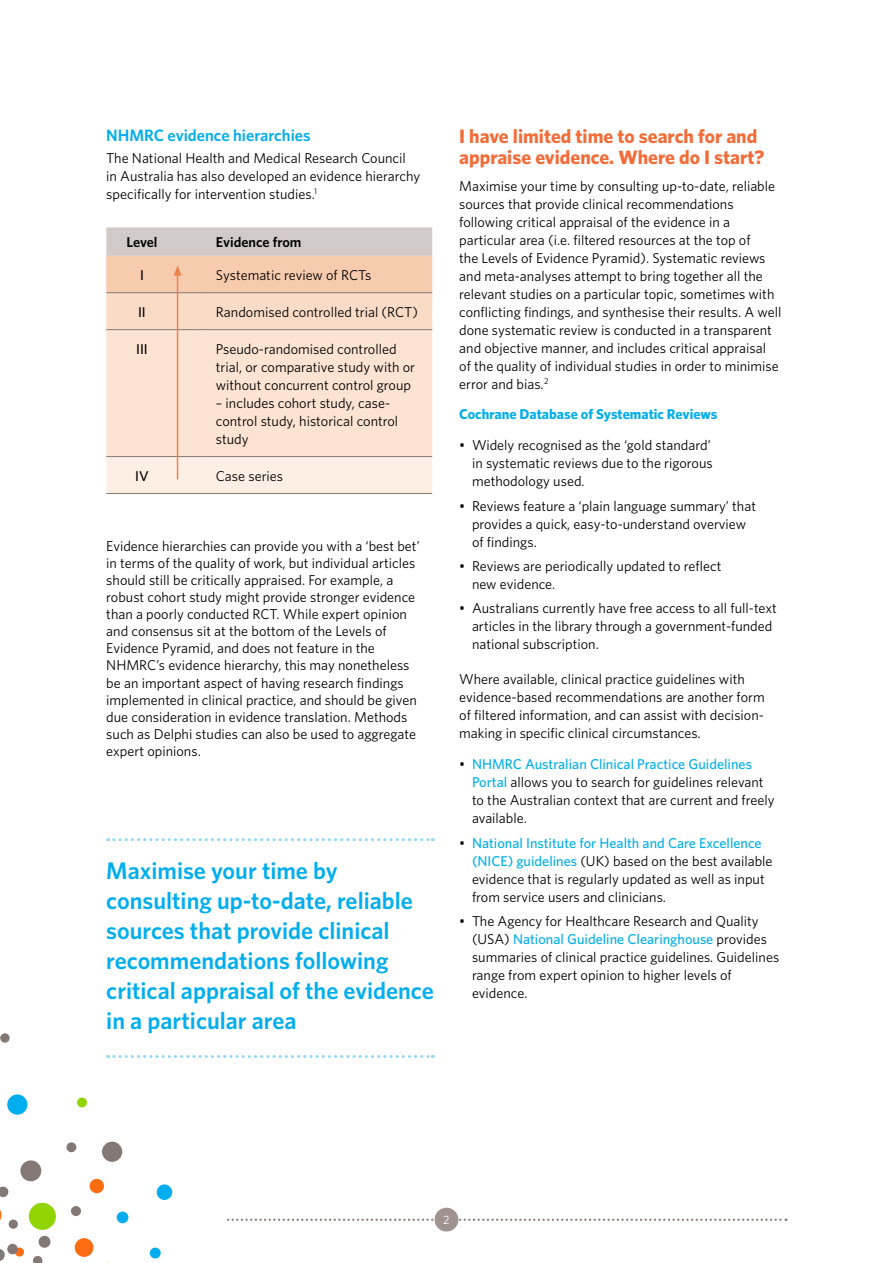
<style>
.page{position:relative;width:893px;height:1263px;background:#fff}
.page>*{position:absolute;margin:0;border:0;box-sizing:border-box;transform-origin:0 0}
.t1{font:600 24px/30px "Whitney";color:#00aeef}
.t2{font:700 19.5px/21px "Whitney";color:#f36c38}
.t3{font:600 16.5px "Whitney";color:#00aeef}
.t4{font:14.25px/18px "Whitney";color:#000}
.t5{font:700 14.25px "Whitney";color:#00aeef}
.t6{font:600 14.25px "Whitney";color:#000}
.t7{font:500 14.25px "Whitney";color:#000}
.t8{font:12px "Whitney";color:#fff}
.s1{font-weight:500;color:#00aeef}
</style>
<div class="page">
<svg style="left:227px;top:1218px;width:559px;height:3px"></svg>
<div style="left:435px;top:1208px;width:23px;height:23px;background:#9f928f;border-radius:50%"></div>
<div style="left:9px;top:1219px;width:9px;height:10px;background:#847875;border-radius:50%"></div>
<div style="left:0;top:1033px;width:10px;height:10px;background:#847875;border-radius:50%"></div>
<div style="left:90px;top:1179px;width:14px;height:14px;background:#ff6c11;border-radius:50%"></div>
<div style="left:15px;top:1247px;width:9px;height:9px;background:#ff6c11;border-radius:50%"></div>
<div style="left:39px;top:1236px;width:12px;height:12px;background:#847875;border-radius:50%"></div>
<svg style="left:0;top:1186px;width:8px;height:11px"></svg>
<div style="left:117px;top:1211px;width:11px;height:12px;background:#00aeef;border-radius:50%"></div>
<div style="left:71px;top:1206px;width:10px;height:10px;background:#847875;border-radius:50%"></div>
<div style="left:67px;top:1142px;width:9px;height:10px;background:#847875;border-radius:50%"></div>
<div style="left:77px;top:1097px;width:10px;height:10px;background:#91d400;border-radius:50%"></div>
<svg style="left:33px;top:1256px;width:9px;height:7px"></svg>
<div style="left:150px;top:1247px;width:11px;height:11px;background:#00aeef;border-radius:50%"></div>
<div style="left:20px;top:1160px;width:21px;height:21px;background:#847875;border-radius:50%"></div>
<svg style="left:0;top:1249px;width:5px;height:12px"></svg>
<div style="left:7px;top:1094px;width:20px;height:21px;background:#00aeef;border-radius:50%"></div>
<div style="left:102px;top:1142px;width:20px;height:20px;background:#847875;border-radius:50%"></div>
<div style="left:29px;top:1203px;width:27px;height:27px;background:#91d400;border-radius:50%"></div>
<div style="left:75px;top:1238px;width:18px;height:19px;background:#ff6c11;border-radius:50%"></div>
<div style="left:7px;top:1244px;width:11px;height:10px;background:#847875;border-radius:50%"></div>
<div style="left:157px;top:1184px;width:15px;height:16px;background:#00aeef;border-radius:50%"></div>
<svg style="left:108px;top:838px;width:325px;height:3px"></svg>
<svg style="left:108px;top:1055px;width:325px;height:3px"></svg>
<hr style="left:106px;top:493px;width:97px;height:1px;background:#887975">
<hr style="left:203px;top:493px;width:229px;height:1px;background:#887975">
<svg style="left:106px;top:227px;width:326px;height:266px;background:#f5dccb"></svg>
<p class="t3" style="left:106px;top:124px;width:206px">NHMRC evidence hierarchies</p>
<p class="t4" style="left:106px;top:149px;width:315px">The National Health and Medical Research Council in Australia has also developed an evidence hierarchy specifically for intervention studies.<sup>1</sup></p>
<p class="t6" style="left:126px;top:233px;width:33px">Level</p>
<p class="t6" style="left:216px;top:233px;width:87px">Evidence from</p>
<p class="t7" style="left:140px;top:266px;width:5px">I</p>
<p class="t4" style="left:216px;top:266px;width:157px">Systematic review of RCTs</p>
<p class="t7" style="left:138px;top:302px;width:9px">II</p>
<p class="t4" style="left:216px;top:303px;width:204px">Randomised controlled trial (RCT)</p>
<p class="t7" style="left:136px;top:339px;width:13px">III</p>
<p class="t4" style="left:216px;top:339px;width:201px">Pseudo-randomised controlled trial, or comparative study with or without concurrent control group</p>
<p class="t4" style="left:216px;top:393px;width:184px">– includes cohort study, case&shy;control study, historical control study</p>
<p class="t7" style="left:135px;top:466px;width:15px">IV</p>
<p class="t4" style="left:216px;top:466px;width:69px">Case series</p>
<p class="t4" style="left:106px;top:537px;width:315px;line-height:17.1px">Evidence hierarchies can provide you with a ‘best bet’ in terms of the quality of work, but individual articles should still be critically appraised. For example, a robust cohort study might provide stronger evidence than a poorly conducted RCT. While expert opinion and consensus sit at the bottom of the Levels of Evidence Pyramid, and does not feature in the NHMRC’s evidence hierarchy, this may nonetheless be an important aspect of having research findings implemented in clinical practice, and should be given due consideration in evidence translation. Methods such as Delphi studies can also be used to aggregate expert opinions.</p>
<h1 class="t1" style="left:106px;top:856px;width:329px">Maximise your time by consulting up-to-date, reliable sources that provide clinical recommendations following critical appraisal of the evidence in a particular area</h1>
<h2 class="t2" style="left:459px;top:125px;width:306px">I have limited time to search for and appraise evidence. Where do I start?</h2>
<p class="t4" style="left:459px;top:176px;width:324px">Maximise your time by consulting up-to-date, reliable sources that provide clinical recommendations following critical appraisal of the evidence in a particular area (i.e. filtered resources at the top of<br>the Levels of Evidence Pyramid). Systematic reviews and meta-analyses attempt to bring together all the relevant studies on a particular topic, sometimes with conflicting findings, and synthesise their results. A well done systematic review is conducted in a transparent and objective manner, and includes critical appraisal<br>of the quality of individual studies in order to minimise error and bias.<sup>2</sup></p>
<p class="t5" style="left:459px;top:405px;width:260px">Cochrane Database of Systematic Reviews</p>
<p class="t4" style="left:472px;top:436px;width:242px;text-indent:-13px">• Widely recognised as the ‘gold standard’ in systematic reviews due to the rigorous methodology used.</p>
<p class="t4" style="left:472px;top:496px;width:286px;text-indent:-13px">• Reviews feature a ‘plain language summary’ that provides a quick, easy-to-understand overview of findings.</p>
<p class="t4" style="left:472px;top:557px;width:251px;text-indent:-13px">• Reviews are periodically updated to reflect new evidence.</p>
<p class="t4" style="left:472px;top:599px;width:306px;text-indent:-13px">• Australians currently have free access to all full-text articles in the library through a government-funded national subscription.</p>
<p class="t4" style="left:459px;top:670px;width:307px">Where available, clinical practice guidelines with evidence-based recommendations are another form of filtered information, and can assist with decision&shy;making in specific clinical circumstances.</p>
<p class="t4" style="left:472px;top:755px;width:304px;text-indent:-13px">• <span class="s1">NHMRC Australian Clinical Practice Guidelines Portal</span> allows you to search for guidelines relevant to the Australian context that are current and freely available.</p>
<p class="t4" style="left:472px;top:833px;width:302px;text-indent:-13px">• <span class="s1">National Institute for Health and Care Excellence (NICE) guidelines</span> (UK) based on the best available evidence that is regularly updated as well as input from service users and clinicians.</p>
<p class="t4" style="left:472px;top:912px;width:309px;text-indent:-13px">• The Agency for Healthcare Research and Quality (USA) <span class="s1">National Guideline Clearinghouse</span> provides summaries of clinical practice guidelines. Guidelines range from expert opinion to higher levels of evidence.</p>
<p class="t8" style="left:443px;top:1211px;width:8px">2</p>
</div>
